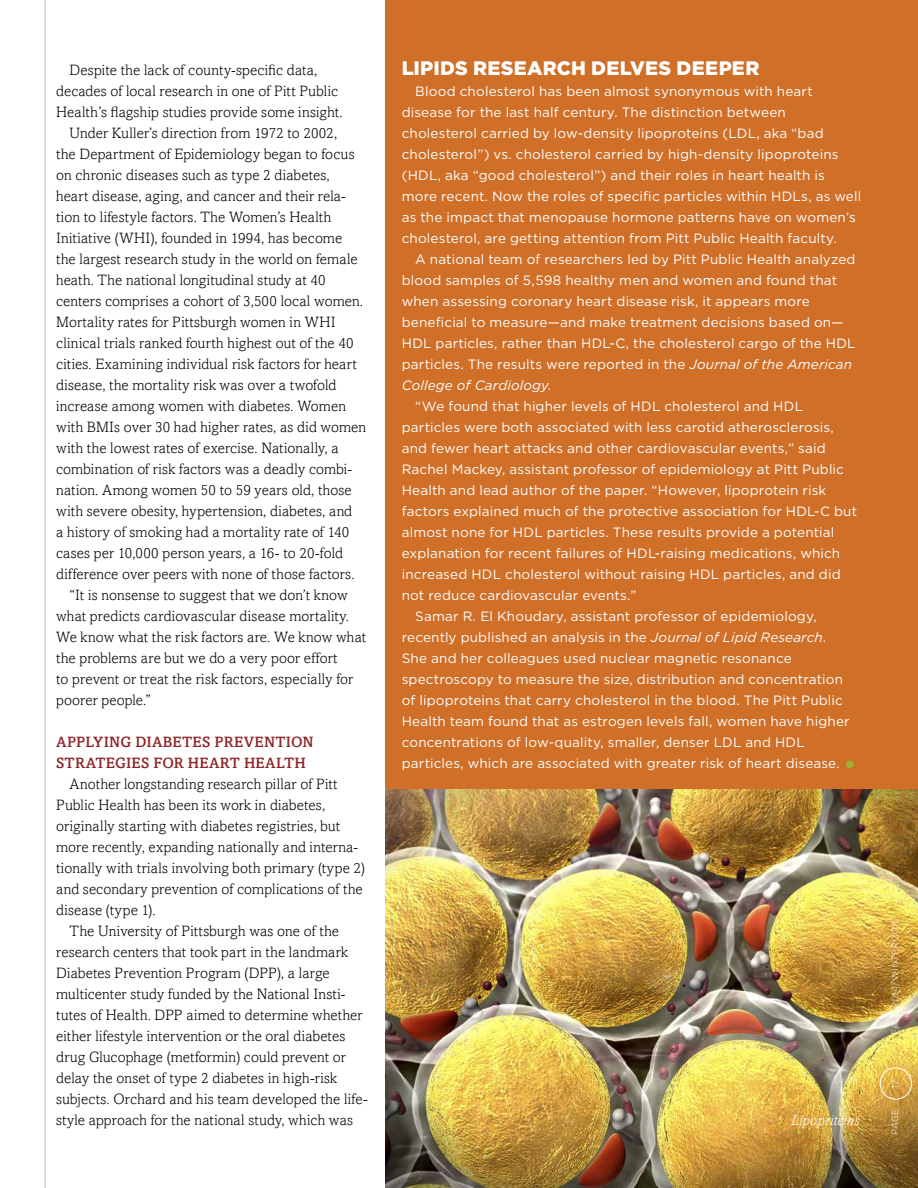
<style>
.page{position:relative;width:918px;height:1188px;background:#fff}
.page>*{position:absolute;margin:0;border:0;box-sizing:border-box;transform-origin:0 0}
.t1{font:900 19.5px "Gotham";letter-spacing:.01em;color:#fff}
.t2{font:300 15px "Amasis";letter-spacing:.01em;color:#000}
.t3{font:500 15px/21px "Amasis";letter-spacing:.015em;color:#8e2528}
.t4{font:italic 300 15px "Amasis";letter-spacing:.005em;color:#fff}
.t5{font:13.5px/21px "Gotham";letter-spacing:.01em;color:#fff}
.t6{font:italic 13.5px "Gotham";letter-spacing:.01em;color:#fff}
.t7{font:300 9px "Gotham";letter-spacing:.025em;color:#fff}
.s1{font-style:italic}
.s2{font-style:normal}
.s3{font-family:"Amasis";font-weight:900;font-size:24px;color:#a2b02f}
</style>
<div class="page">
<hr style="left:45px;top:0;width:1px;height:1188px;background:#bcbec0">
<div style="left:385px;top:0;width:533px;height:791px;background:#cf6f28"></div>
<img style="left:385px;top:789px;width:533px;height:399px">
<div style="left:880px;top:1067px;width:32px;height:33px;border:1px solid #fff;border-radius:50%"></div>
<p class="t2" style="left:70px;top:61px;width:249px">Despite the lack of county-specific data,</p>
<p class="t2" style="left:56px;top:82px;width:283px">decades of local research in one of Pitt Public</p>
<p class="t2" style="left:56px;top:103px;width:288px">Health’s flagship studies provide some insight.</p>
<p class="t2" style="left:70px;top:124px;width:269px">Under Kuller’s direction from 1972 to 2002,</p>
<p class="t2" style="left:56px;top:145px;width:300px">the Department of Epidemiology began to focus</p>
<p class="t2" style="left:56px;top:166px;width:275px">on chronic diseases such as type 2 diabetes,</p>
<p class="t2" style="left:56px;top:187px;width:291px">heart disease, aging, and cancer and their rela-</p>
<p class="t2" style="left:56px;top:208px;width:277px">tion to lifestyle factors. The Women’s Health</p>
<p class="t2" style="left:56px;top:229px;width:288px">Initiative (WHI), founded in 1994, has become</p>
<p class="t2" style="left:56px;top:250px;width:303px">the largest research study in the world on female</p>
<p class="t2" style="left:56px;top:271px;width:271px">heath. The national longitudinal study at 40</p>
<p class="t2" style="left:56px;top:292px;width:308px">centers comprises a cohort of 3,500 local women.</p>
<p class="t2" style="left:56px;top:313px;width:281px">Mortality rates for Pittsburgh women in WHI</p>
<p class="t2" style="left:56px;top:334px;width:299px">clinical trials ranked fourth highest out of the 40</p>
<p class="t2" style="left:56px;top:355px;width:302px">cities. Examining individual risk factors for heart</p>
<p class="t2" style="left:56px;top:376px;width:282px">disease, the mortality risk was over a twofold</p>
<p class="t2" style="left:56px;top:397px;width:291px">increase among women with diabetes. Women</p>
<p class="t2" style="left:56px;top:418px;width:312px">with BMIs over 30 had higher rates, as did women</p>
<p class="t2" style="left:56px;top:439px;width:284px">with the lowest rates of exercise. Nationally, a</p>
<p class="t2" style="left:56px;top:460px;width:297px">combination of risk factors was a deadly combi-</p>
<p class="t2" style="left:56px;top:481px;width:297px">nation. Among women 50 to 59 years old, those</p>
<p class="t2" style="left:56px;top:502px;width:297px">with severe obesity, hypertension, diabetes, and</p>
<p class="t2" style="left:56px;top:523px;width:295px">a history of smoking had a mortality rate of 140</p>
<p class="t2" style="left:56px;top:544px;width:288px">cases per 10,000 person years, a 16- to 20-fold</p>
<p class="t2" style="left:56px;top:565px;width:300px">difference over peers with none of those factors.</p>
<p class="t2" style="left:70px;top:586px;width:280px">“It is nonsense to suggest that we don’t know</p>
<p class="t2" style="left:56px;top:607px;width:294px">what predicts cardiovascular disease mortality.</p>
<p class="t2" style="left:56px;top:628px;width:312px">We know what the risk factors are. We know what</p>
<p class="t2" style="left:56px;top:649px;width:283px">the problems are but we do a very poor effort</p>
<p class="t2" style="left:56px;top:670px;width:299px">to prevent or treat the risk factors, especially for</p>
<p class="t2" style="left:56px;top:691px;width:97px">poorer people.”</p>
<p class="t3" style="left:56px;top:731px;width:259px">APPLYING DIABETES PREVENTION<br>STRATEGIES FOR HEART HEALTH</p>
<p class="t2" style="left:70px;top:775px;width:269px">Another longstanding research pillar of Pitt</p>
<p class="t2" style="left:56px;top:796px;width:270px">Public Health has been its work in diabetes,</p>
<p class="t2" style="left:56px;top:817px;width:285px">originally starting with diabetes registries, but</p>
<p class="t2" style="left:56px;top:838px;width:304px">more recently, expanding nationally and interna-</p>
<p class="t2" style="left:56px;top:859px;width:310px">tionally with trials involving both primary (type 2)</p>
<p class="t2" style="left:56px;top:880px;width:308px">and secondary prevention of complications of the</p>
<p class="t2" style="left:56px;top:901px;width:101px">disease (type 1).</p>
<p class="t2" style="left:70px;top:922px;width:271px">The University of Pittsburgh was one of the</p>
<p class="t2" style="left:56px;top:943px;width:293px">research centers that took part in the landmark</p>
<p class="t2" style="left:56px;top:964px;width:275px">Diabetes Prevention Program (DPP), a large</p>
<p class="t2" style="left:56px;top:985px;width:291px">multicenter study funded by the National Insti-</p>
<p class="t2" style="left:56px;top:1006px;width:308px">tutes of Health. DPP aimed to determine whether</p>
<p class="t2" style="left:56px;top:1027px;width:291px">either lifestyle intervention or the oral diabetes</p>
<p class="t2" style="left:56px;top:1048px;width:291px">drug Glucophage (metformin) could prevent or</p>
<p class="t2" style="left:56px;top:1069px;width:282px">delay the onset of type 2 diabetes in high-risk</p>
<p class="t2" style="left:56px;top:1090px;width:313px">subjects. Orchard and his team developed the life-</p>
<p class="t2" style="left:56px;top:1111px;width:299px">style approach for the national study, which was</p>
<h1 class="t1" style="left:402px;top:56px;width:359px">LIPIDS RESEARCH DELVES DEEPER</h1>
<p class="t5" style="left:402px;top:81px;width:461px;text-indent:14px">Blood cholesterol has been almost synonymous with heart disease for the last half century. The distinction between cholesterol carried by low-density lipoproteins (LDL, aka “bad cholesterol”) vs. cholesterol carried by high-density lipoproteins (HDL, aka “good cholesterol”) and their roles in heart health is more recent. Now the roles of specific particles within HDLs, as well as the impact that menopause hormone patterns have on women’s cholesterol, are getting attention from Pitt Public Health faculty.</p>
<p class="t5" style="left:415px;top:249px;width:442px">A national team of researchers led by Pitt Public Health analyzed</p>
<p class="t5" style="left:402px;top:270px;width:437px">blood samples of 5,598 healthy men and women and found that</p>
<p class="t5" style="left:402px;top:291px;width:410px">when assessing coronary heart disease risk, it appears more</p>
<p class="t5" style="left:402px;top:312px;width:443px">beneficial to measure—and make treatment decisions based on—</p>
<p class="t5" style="left:402px;top:333px;width:455px">HDL particles, rather than HDL-C, the cholesterol cargo of the HDL</p>
<p class="t5" style="left:402px;top:354px;width:452px">particles. The results were reported in the <span class="s1">Journal of the American</span></p>
<p class="t6" style="left:402px;top:377px;width:151px">College of Cardiology<span class="s2">.</span></p>
<p class="t5" style="left:415px;top:396px;width:389px">“We found that higher levels of HDL cholesterol and HDL</p>
<p class="t5" style="left:402px;top:417px;width:434px">particles were both associated with less carotid atherosclerosis,</p>
<p class="t5" style="left:402px;top:438px;width:425px">and fewer heart attacks and other cardiovascular events,” said</p>
<p class="t5" style="left:402px;top:459px;width:444px">Rachel Mackey, assistant professor of epidemiology at Pitt Public</p>
<p class="t5" style="left:402px;top:480px;width:426px">Health and lead author of the paper. “However, lipoprotein risk</p>
<p class="t5" style="left:402px;top:501px;width:457px">factors explained much of the protective association for HDL-C but</p>
<p class="t5" style="left:402px;top:522px;width:434px">almost none for HDL particles. These results provide a potential</p>
<p class="t5" style="left:402px;top:543px;width:440px">explanation for recent failures of HDL-raising medications, which</p>
<p class="t5" style="left:402px;top:564px;width:440px">increased HDL cholesterol without raising HDL particles, and did</p>
<p class="t5" style="left:402px;top:585px;width:236px">not reduce cardiovascular events.”</p>
<p class="t5" style="left:415px;top:606px;width:403px">Samar R. El Khoudary, assistant professor of epidemiology,</p>
<p class="t5" style="left:402px;top:627px;width:426px">recently published an analysis in the <span class="s1">Journal of Lipid Research</span>.</p>
<p class="t5" style="left:402px;top:648px;width:391px">She and her colleagues used nuclear magnetic resonance</p>
<p class="t5" style="left:402px;top:669px;width:443px">spectroscopy to measure the size, distribution and concentration</p>
<p class="t5" style="left:402px;top:690px;width:443px">of lipoproteins that carry cholesterol in the blood. The Pitt Public</p>
<p class="t5" style="left:402px;top:711px;width:449px">Health team found that as estrogen levels fall, women have higher</p>
<p class="t5" style="left:402px;top:732px;width:405px">concentrations of low-quality, smaller, denser LDL and HDL</p>
<p class="t5" style="left:402px;top:753px;width:456px">particles, which are associated with greater risk of heart disease. <span class="s3">•</span></p>
<p class="t7" style="left:890px;top:1035px;width:118px;rotate:-90deg">FALL 2014/WINTER 2015</p>
<p class="t7" style="left:890px;top:1088px;width:10px;rotate:-90deg">17</p>
<p class="t4" style="left:791px;top:1111px;width:69px">Lipopriteins</p>
<p class="t7" style="left:890px;top:1135px;width:28px;rotate:-90deg">PAGE</p>
</div>
